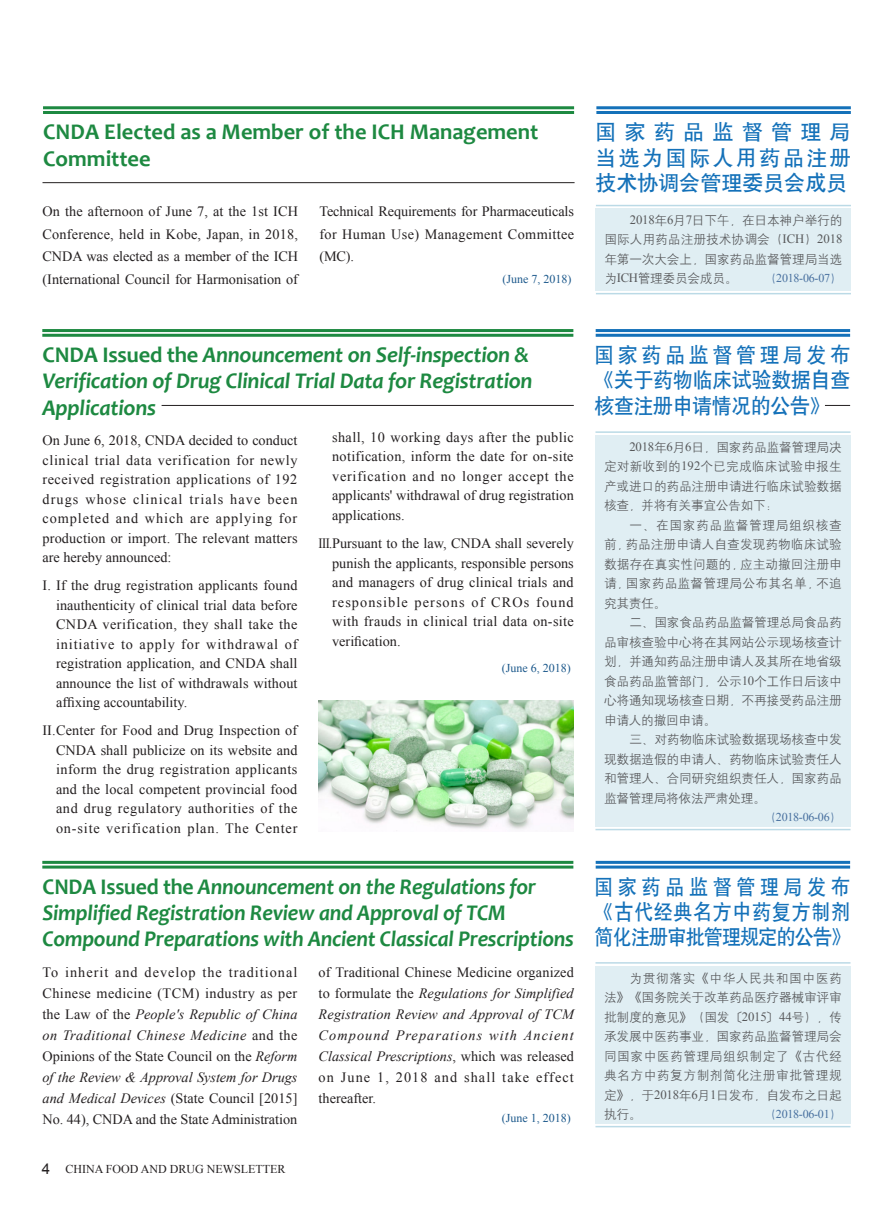
<style>
.page{position:relative;width:893px;height:1212px;background:#fff}
.page>*{position:absolute;margin:0;border:0;box-sizing:border-box;transform-origin:0 0}
.英文标题{font:italic 700 22.5px/26.2px "Candara";letter-spacing:-.01em;color:#1d8941}
.英文标题-2{font:700 22.5px/26.2px "Candara";color:#1d8941}
.中文标题{font:21px/25.2px "H Yb 1 gj";letter-spacing:-.005em;color:#1471b9;scale:.94 1}
.中文标题-2{font:21px "H Yb 1 gj";letter-spacing:-.035em;color:#1471b9;scale:.9 1}
.中文标题-3{font:21px "H Yb 1 gj";letter-spacing:.045em;color:#1471b9;scale:.9 1}
.中文标题-4{font:21px "H Yb 1 gj";color:#1471b9}
.中文标题-5{font:21px "H Yb 1 gj";letter-spacing:.195em;color:#1471b9;scale:.94 1}
.中文标题-6{font:21px "H Yb 1 gj";letter-spacing:.25em;color:#1471b9;scale:.9 1}
.中文标题-7{font:21px "H Yb 1 gj";letter-spacing:.115em;color:#1471b9}
.中文标题-8{font:21px "H Yb 1 gj";letter-spacing:.395em;color:#1471b9}
.t1{font:15px "Arial";color:#231f20}
.英文{font:14.25px/19.5px "Times New Roman";color:#231f20;text-align:justify}
.英文-2{font:italic 14.25px/21px "Times New Roman";letter-spacing:.02em;color:#231f20;text-align:justify}
.英文-3{font:14.25px/19.5px "Times New Roman";color:#231f20;text-align:justify;scale:.87 1}
.中文{font:12.75px/19.5px "H Yg 2 gj";letter-spacing:-.02em;color:#57585a;text-align:justify}
.英文-4{font:12px "Times New Roman";color:#1b588b}
.中文-2{font:12px "Times New Roman";letter-spacing:-.02em;color:#48709f}
.t2{font:12px "Times New Roman";color:#231f20}
.s1{font-family:"Times New Roman"}
.s2{font-family:"H Yg 2 gj"}
.s3{font-style:normal}
.s4{font-style:italic}
</style>
<div class="page">
<div style="left:595px;top:435px;width:256px;height:392px;background:#e0eef3"></div>
<div style="left:595px;top:966px;width:256px;height:158px;background:#e0eef3"></div>
<hr style="left:595px;top:431px;width:255px;height:2px;background:#bbdae6">
<hr style="left:595px;top:962px;width:255px;height:1px;background:#bbdae6">
<hr style="left:595px;top:1126px;width:255px;height:1px;background:#bbdae6">
<hr style="left:595px;top:829px;width:255px;height:1px;background:#bbdae6">
<hr style="left:596px;top:329px;width:254px;height:3px;background:#1471b9">
<hr style="left:596px;top:334px;width:254px;height:3px;background:#1471b9">
<hr style="left:42px;top:329px;width:531px;height:3px;background:#1d8941">
<hr style="left:42px;top:334px;width:531px;height:3px;background:#1d8941">
<hr style="left:596px;top:861px;width:254px;height:3px;background:#1471b9">
<hr style="left:596px;top:865px;width:254px;height:3px;background:#1471b9">
<hr style="left:42px;top:861px;width:531px;height:3px;background:#1d8941">
<hr style="left:42px;top:865px;width:531px;height:3px;background:#1d8941">
<svg style="left:825px;top:405px;width:25px;height:1px"></svg>
<hr style="left:162px;top:405px;width:412px;height:1px;background:#231f20">
<img style="left:319px;top:701px;width:255px;height:129px">
<div style="left:596px;top:208px;width:255px;height:83px;background:#e0eef3"></div>
<hr style="left:596px;top:205px;width:255px;height:1px;background:#bbdae6">
<hr style="left:596px;top:293px;width:255px;height:1px;background:#bbdae6">
<hr style="left:596px;top:106px;width:255px;height:3px;background:#1471b9">
<hr style="left:596px;top:111px;width:255px;height:3px;background:#1471b9">
<hr style="left:43px;top:106px;width:531px;height:3px;background:#1d8941">
<hr style="left:43px;top:111px;width:531px;height:3px;background:#1d8941">
<hr style="left:43px;top:182px;width:532px;height:1px;background:#231f20">
<p class="英文标题-2" style="left:43px;top:119px;width:497px">CNDA Elected as a Member of the ICH Management<br>Committee</p>
<p class="英文" style="left:43px;top:200px;width:257px;line-height:22.5px">On the afternoon of June 7, at the 1st ICH Conference, held in Kobe, Japan, in 2018, CNDA was elected as a member of the ICH (International Council for Harmonisation of</p>
<p class="英文" style="left:319px;top:200px;width:256px;line-height:22.5px">Technical Requirements for Pharmaceuticals for Human Use) Management Committee (MC).</p>
<p class="英文-4" style="left:502px;top:271px;width:70px">(June 7, 2018)</p>
<p class="中文标题-8" style="left:595px;top:122px;width:257px">国家药品监督管理局</p>
<p class="中文标题-7" style="left:595px;top:147px;width:257px">当选为国际人用药品注册</p>
<p class="中文标题-4" style="left:595px;top:172px;width:253px">技术协调会管理委员会成员</p>
<p class="中文" style="left:604px;top:210px;width:240px;text-indent:26px"><span class="s1">2018</span>年<span class="s1">6</span>月<span class="s1">7</span>日下午，在日本神户举行的国际人用药品注册技术协调会（<span class="s1">ICH</span>）<span class="s1">2018</span>年第一次大会上，国家药品监督管理局当选为<span class="s1">ICH</span>管理委员会成员。</p>
<p class="中文-2" style="left:764px;top:270px;width:79px"><span class="s2">（</span>2018-06-07<span class="s2">）</span></p>
<p class="英文标题" style="left:43px;top:341px;width:492px"><span class="s3">CNDA Issued the</span> Announcement on Self-inspection &amp;<br>Verification of Drug Clinical Trial Data for Registration<br>Applications</p>
<p class="英文" style="left:43px;top:430px;width:257px">On June 6, 2018, CNDA decided to conduct clinical trial data verification for newly received registration applications of 192 drugs whose clinical trials have been completed and which are applying for production or import. The relevant matters are hereby announced:</p>
<p class="英文" style="left:56px;top:575px;width:243px;text-indent:-13px">I. If the drug registration applicants found inauthenticity of clinical trial data before CNDA verification, they shall take the initiative to apply for withdrawal of registration application, and CNDA shall announce the list of withdrawals without affixing accountability.</p>
<p class="英文" style="left:56px;top:720px;width:243px;text-indent:-13px">II.Center for Food and Drug Inspection of CNDA shall publicize on its website and inform the drug registration applicants and the local competent provincial food and drug regulatory authorities of the on-site verification plan. The Center</p>
<p class="英文" style="left:332px;top:427px;width:243px">shall, 10 working days after the public notification, inform the date for on-site verification and no longer accept the applicants' withdrawal of drug registration applications.</p>
<p class="英文-3" style="left:332px;top:533px;width:279px;text-indent:-14px">III.Pursuant to the law, CNDA shall severely punish the applicants, responsible persons and managers of drug clinical trials and responsible persons of CROs found with frauds in clinical trial data on-site verification.</p>
<p class="英文-4" style="left:502px;top:659px;width:70px">(June 6, 2018)</p>
<p class="英文标题" style="left:43px;top:873px;width:533px"><span class="s3">CNDA Issued the</span> Announcement on the Regulations for<br>Simplified Registration Review and Approval of TCM<br>Compound Preparations with Ancient Classical Prescriptions</p>
<p class="英文" style="left:43px;top:961px;width:256px;line-height:21px">To inherit and develop the traditional Chinese medicine (TCM) industry as per the Law of the <span class="s4">People's Republic of China on Traditional Chinese Medicine</span> and the Opinions of the State Council on the <span class="s4">Reform of the Review &amp; Approval System for Drugs and Medical Devices</span> (State Council [2015] No. 44), CNDA and the State Administration</p>
<p class="t1" style="left:42px;top:1159px;width:10px">4</p>
<p class="t2" style="left:65px;top:1161px;width:221px">CHINA FOOD AND DRUG NEWSLETTER</p>
<p class="英文-2" style="left:319px;top:961px;width:257px"><span class="s3">of Traditional Chinese Medicine organized to formulate the</span> Regulations for Simplified Registration Review and Approval of TCM Compound Preparations with Ancient Classical Prescriptions<span class="s3">, which was released on June 1, 2018 and shall take effect thereafter.</span></p>
<p class="英文-4" style="left:502px;top:1110px;width:70px">(June 1, 2018)</p>
<p class="中文标题-5" style="left:595px;top:344px;width:273px">国家药品监督管理局发布</p>
<p class="中文标题" style="left:595px;top:368px;width:273px">《关于药物临床试验数据自查核查注册申请情况的公告》</p>
<p class="中文" style="left:604px;top:437px;width:239px;text-indent:26px"><span class="s1">2018</span>年<span class="s1">6</span>月<span class="s1">6</span>日，国家药品监督管理局决定对新收到的<span class="s1">192</span>个已完成临床试验申报生产或进口的药品注册申请进行临床试验数据核查，并将有关事宜公告如下：</p>
<p class="中文" style="left:604px;top:515px;width:239px;text-indent:26px">一、在国家药品监督管理局组织核查前，药品注册申请人自查发现药物临床试验数据存在真实性问题的，应主动撤回注册申请，国家药品监督管理局公布其名单，不追究其责任。</p>
<p class="中文" style="left:604px;top:613px;width:239px;text-indent:26px">二、国家食品药品监督管理总局食品药品审核查验中心将在其网站公示现场核查计划，并通知药品注册申请人及其所在地省级食品药品监管部门，公示<span class="s1">10</span>个工作日后该中心将通知现场核查日期，不再接受药品注册申请人的撤回申请。</p>
<p class="中文" style="left:604px;top:730px;width:239px;text-indent:26px">三、对药物临床试验数据现场核查中发现数据造假的申请人、药物临床试验责任人和管理人、合同研究组织责任人，国家药品监督管理局将依法严肃处理。</p>
<p class="中文-2" style="left:764px;top:809px;width:79px"><span class="s2">（</span>2018-06-06<span class="s2">）</span></p>
<p class="中文标题-6" style="left:595px;top:876px;width:285px">国家药品监督管理局发布</p>
<p class="中文标题-3" style="left:595px;top:901px;width:285px">《古代经典名方中药复方制剂</p>
<p class="中文标题-2" style="left:595px;top:926px;width:285px">简化注册审批管理规定的公告》</p>
<p class="中文" style="left:604px;top:968px;width:239px;text-indent:26px">为贯彻落实《中华人民共和国中医药法》《国务院关于改革药品医疗器械审评审批制度的意见》（国发〔<span class="s1">2015</span>〕<span class="s1">44</span>号），传承发展中医药事业，国家药品监督管理局会同国家中医药管理局组织制定了《古代经典名方中药复方制剂简化注册审批管理规定》，于<span class="s1">2018</span>年<span class="s1">6</span>月<span class="s1">1</span>日发布，自发布之日起执行。</p>
<p class="中文-2" style="left:764px;top:1106px;width:79px"><span class="s2">（</span>2018-06-01<span class="s2">）</span></p>
</div>
